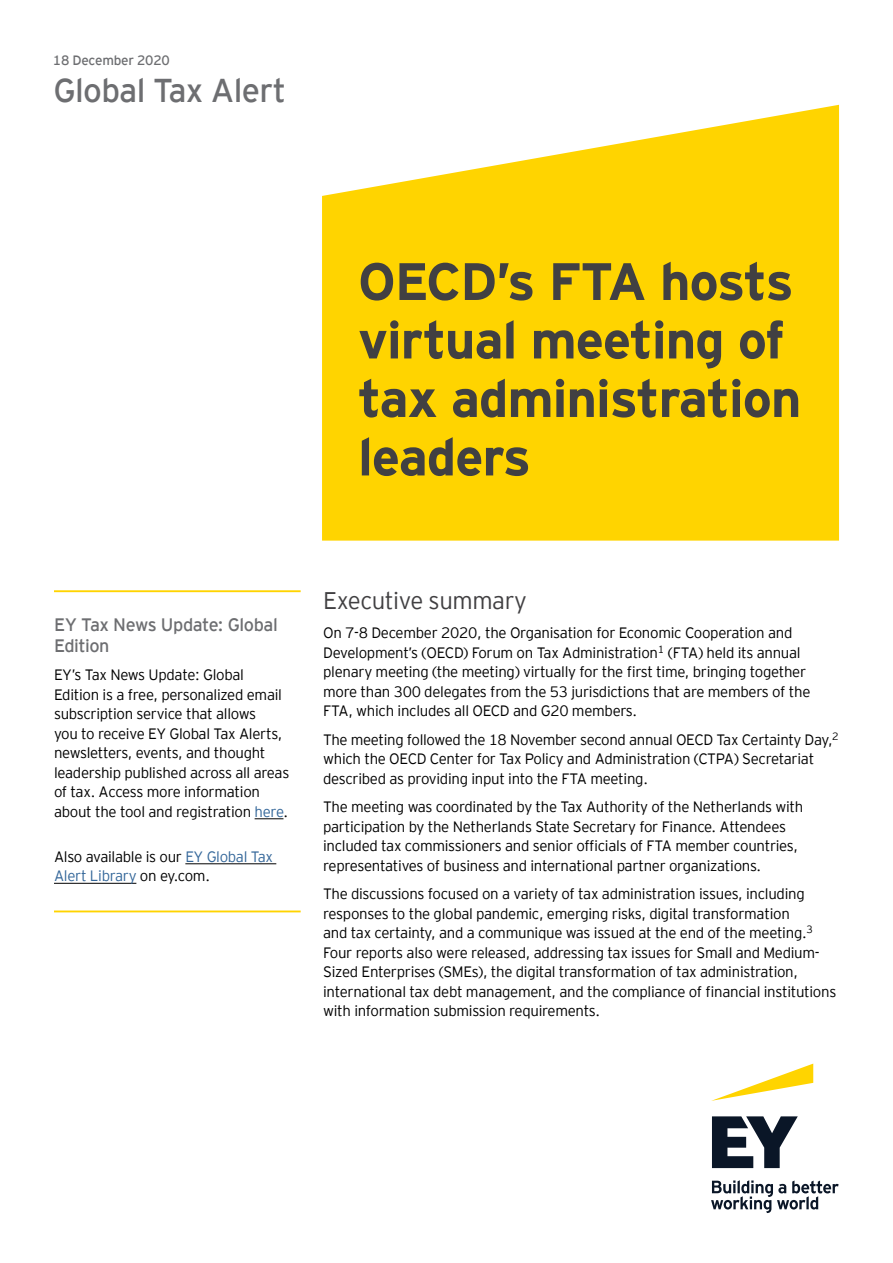
<style>
.page{position:relative;width:893px;height:1263px;background:#fff}
.page>*{position:absolute;margin:0;border:0;box-sizing:border-box;transform-origin:0 0}
.t1{font:700 52.5px/58.5px "EY Interstate";letter-spacing:-.02em;color:#414042}
.t2{font:33px "EY Interstate";letter-spacing:-.02em;color:#6d6e71}
.t3{font:300 24px "EY Interstate";letter-spacing:-.02em;color:#414042}
.t4{font:18px/21px "EY Interstate";letter-spacing:-.025em;color:#6d6e71}
.t5{font:300 15px/19.5px "EY Interstate";letter-spacing:-.02em;color:#000}
.t6{font:13.5px "EY Interstate";letter-spacing:-.02em;color:#6d6e71}
.s1{color:#369}
</style>
<div class="page">
<svg style="left:322px;top:105px;width:517px;height:436px;background:#ffd81a"></svg>
<hr style="left:54px;top:590px;width:247px;height:2px;background:#ffd400">
<svg style="left:255px;top:818px;width:28px;height:1px"></svg>
<hr style="left:185px;top:863px;width:91px;height:1px;background:#000">
<hr style="left:54px;top:883px;width:82px;height:1px;background:#000">
<hr style="left:54px;top:910px;width:247px;height:2px;background:#ffd400">
<svg style="left:711px;top:1063px;width:102px;height:38px"></svg>
<svg style="left:711px;top:1116px;width:128px;height:97px"></svg>
<p class="t6" style="left:53px;top:50px;width:118px">18 December 2020</p>
<h2 class="t2" style="left:53px;top:67px;width:234px">Global Tax Alert</h2>
<h1 class="t1" style="left:358px;top:249px;width:445px">OECD’s FTA hosts virtual meeting of tax administration leaders</h1>
<p class="t4" style="left:54px;top:613px;width:225px">EY Tax News Update: Global<br>Edition</p>
<p class="t5" style="left:54px;top:664px;width:237px">EY’s Tax News Update: Global Edition is a free, personalized email subscription service that allows<br>you to receive EY Global Tax Alerts, newsletters, events, and thought leadership published across all areas of tax. Access more information about the tool and registration <span class="s1">here</span>.</p>
<p class="t5" style="left:54px;top:846px;width:221px">Also available is our <span class="s1">EY Global Tax<br>Alert Library</span> on ey.com.</p>
<h3 class="t3" style="left:323px;top:584px;width:205px">Executive summary</h3>
<p class="t5" style="left:323px;top:622px;width:489px">On 7-8 December 2020, the Organisation for Economic Cooperation and Development’s (OECD) Forum on Tax Administration<sup>1</sup> (FTA) held its annual plenary meeting (the meeting) virtually for the first time, bringing together more than 300 delegates from the 53 jurisdictions that are members of the FTA, which includes all OECD and G20 members.</p>
<p class="t5" style="left:323px;top:728px;width:517px">The meeting followed the 18 November second annual OECD Tax Certainty Day,<sup>2 </sup>which the OECD Center for Tax Policy and Administration (CTPA) Secretariat described as providing input into the FTA meeting.</p>
<p class="t5" style="left:323px;top:796px;width:482px">The meeting was coordinated by the Tax Authority of the Netherlands with participation by the Netherlands State Secretary for Finance. Attendees included tax commissioners and senior officials of FTA member countries, representatives of business and international partner organizations.</p>
<p class="t5" style="left:323px;top:883px;width:515px">The discussions focused on a variety of tax administration issues, including responses to the global pandemic, emerging risks, digital transformation<br>and tax certainty, and a communique was issued at the end of the meeting.<sup>3<br></sup>Four reports also were released, addressing tax issues for Small and Medium-Sized Enterprises (SMEs), the digital transformation of tax administration, international tax debt management, and the compliance of financial institutions with information submission requirements.</p>
</div>
